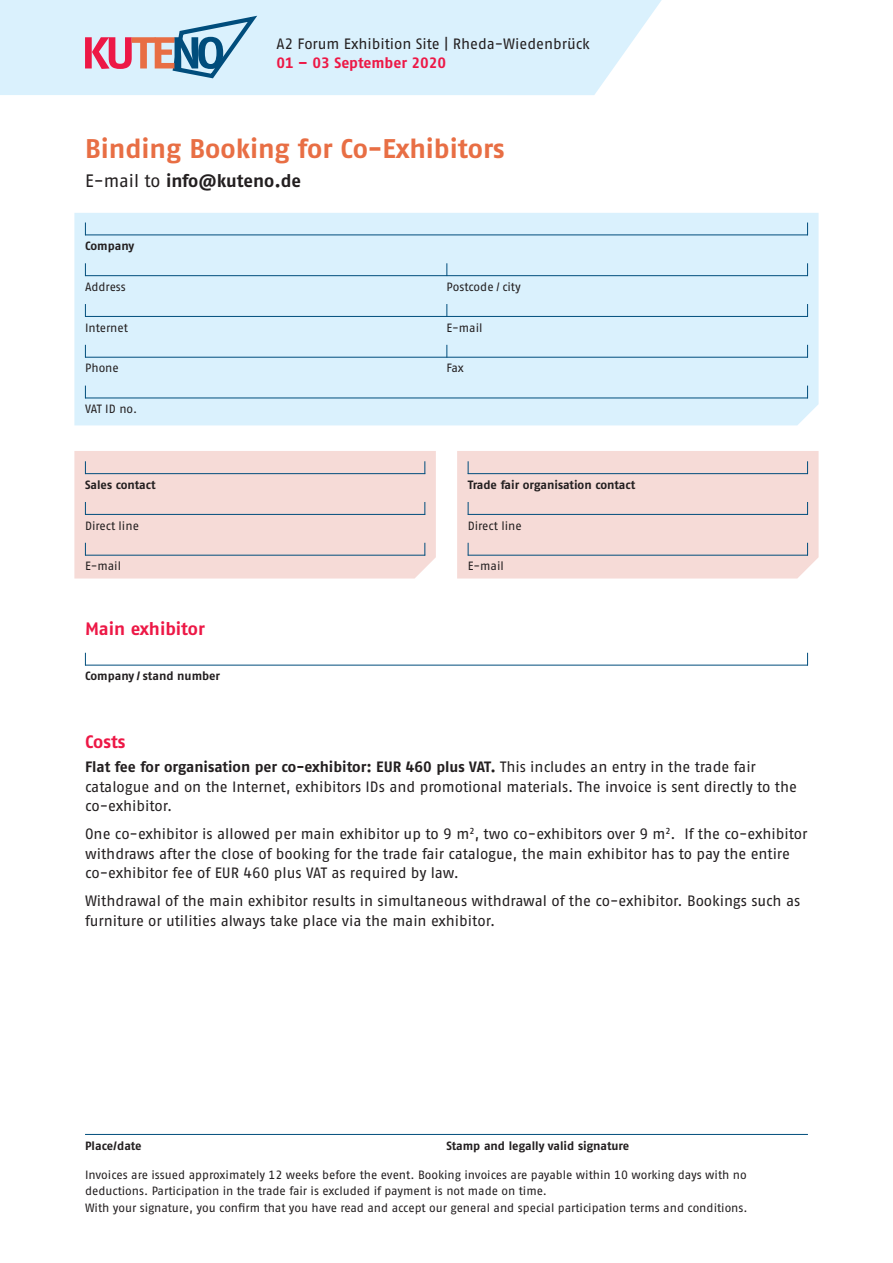
<style>
.page{position:relative;width:893px;height:1263px;background:#fff}
.page>*{position:absolute;margin:0;border:0;box-sizing:border-box;transform-origin:0 0}
.t1{font:700 27px "Fago OT";letter-spacing:-.005em;color:#e86e44}
.t2{font:700 18px "Fago OT";letter-spacing:-.005em;color:#231f20}
.t3{font:700 18px "Fago OT";letter-spacing:-.005em;color:#ed1846}
.t4{font:15px/19.5px "Fago OT";letter-spacing:-.005em;color:#231f20}
.t5{font:700 15px "Fago OT";color:#ed1846}
.t6{font:12px/16.5px "Fago OT";letter-spacing:-.005em;color:#231f20}
.t7{font:700 12px "Fago OT";color:#231f20}
.s1{font-weight:400}
.s2{font-weight:700}
</style>
<div class="page">
<hr style="left:85px;top:1134px;width:723px;height:1px;background:#004d7c">
<div style="left:0;top:0;width:662px;height:95px;background:#daf1fd"></div>
<svg style="left:85px;top:16px;width:172px;height:64px"></svg>
<hr style="left:85px;top:665px;width:723px;height:1px;background:#004d7c">
<svg style="left:85px;top:653px;width:1px;height:12px"></svg>
<svg style="left:807px;top:653px;width:1px;height:12px"></svg>
<div style="left:74px;top:213px;width:745px;height:212px;background:#daf1fd"></div>
<div style="left:74px;top:451px;width:362px;height:127px;background:#f6dbd7"></div>
<div style="left:457px;top:451px;width:362px;height:127px;background:#f6dbd7"></div>
<svg style="left:85px;top:263px;width:1px;height:12px"></svg>
<svg style="left:807px;top:263px;width:1px;height:12px"></svg>
<svg style="left:446px;top:263px;width:1px;height:12px"></svg>
<svg style="left:85px;top:345px;width:1px;height:12px"></svg>
<svg style="left:807px;top:345px;width:1px;height:12px"></svg>
<svg style="left:446px;top:345px;width:1px;height:12px"></svg>
<svg style="left:85px;top:386px;width:1px;height:12px"></svg>
<svg style="left:807px;top:386px;width:1px;height:12px"></svg>
<svg style="left:85px;top:461px;width:1px;height:12px"></svg>
<svg style="left:468px;top:461px;width:1px;height:12px"></svg>
<svg style="left:424px;top:461px;width:1px;height:12px"></svg>
<svg style="left:807px;top:461px;width:1px;height:12px"></svg>
<svg style="left:85px;top:222px;width:1px;height:13px"></svg>
<svg style="left:807px;top:222px;width:1px;height:13px"></svg>
<svg style="left:85px;top:304px;width:1px;height:12px"></svg>
<svg style="left:807px;top:304px;width:1px;height:12px"></svg>
<svg style="left:446px;top:304px;width:1px;height:12px"></svg>
<hr style="left:85px;top:473px;width:340px;height:1px;background:#004d7c">
<hr style="left:85px;top:514px;width:340px;height:1px;background:#004d7c">
<hr style="left:85px;top:555px;width:340px;height:1px;background:#004d7c">
<hr style="left:85px;top:235px;width:723px;height:1px;background:#004d7c">
<hr style="left:85px;top:275px;width:723px;height:1px;background:#004d7c">
<hr style="left:85px;top:316px;width:723px;height:1px;background:#004d7c">
<hr style="left:85px;top:357px;width:723px;height:1px;background:#004d7c">
<hr style="left:85px;top:398px;width:723px;height:1px;background:#004d7c">
<hr style="left:468px;top:473px;width:340px;height:1px;background:#004d7c">
<hr style="left:468px;top:514px;width:340px;height:1px;background:#004d7c">
<hr style="left:468px;top:555px;width:340px;height:1px;background:#004d7c">
<svg style="left:85px;top:502px;width:1px;height:12px"></svg>
<svg style="left:468px;top:502px;width:1px;height:12px"></svg>
<svg style="left:424px;top:502px;width:1px;height:12px"></svg>
<svg style="left:807px;top:502px;width:1px;height:12px"></svg>
<svg style="left:85px;top:543px;width:1px;height:12px"></svg>
<svg style="left:468px;top:543px;width:1px;height:12px"></svg>
<svg style="left:424px;top:543px;width:1px;height:12px"></svg>
<svg style="left:807px;top:543px;width:1px;height:12px"></svg>
<p class="t4" style="left:276px;top:34px;width:315px">A2 Forum Exhibition Site | Rheda-Wiedenbrück</p>
<p class="t5" style="left:276px;top:54px;width:171px">01 – 03 September 2020</p>
<h1 class="t1" style="left:85px;top:132px;width:421px">Binding Booking for Co-Exhibitors</h1>
<p class="t2" style="left:85px;top:170px;width:218px"><span class="s1">E-mail to</span> info@kuteno.de</p>
<p class="t7" style="left:85px;top:239px;width:51px">Company</p>
<p class="t6" style="left:85px;top:278px;width:42px">Address</p>
<p class="t6" style="left:446px;top:278px;width:76px">Postcode / city</p>
<p class="t6" style="left:85px;top:319px;width:44px">Internet</p>
<p class="t6" style="left:446px;top:319px;width:38px">E-mail</p>
<p class="t6" style="left:85px;top:360px;width:35px">Phone</p>
<p class="t6" style="left:446px;top:360px;width:19px">Fax</p>
<p class="t6" style="left:85px;top:401px;width:54px">VAT ID no.</p>
<p class="t7" style="left:85px;top:477px;width:72px">Sales contact</p>
<p class="t6" style="left:85px;top:517px;width:55px">Direct line</p>
<p class="t6" style="left:85px;top:558px;width:38px">E-mail</p>
<p class="t3" style="left:85px;top:618px;width:121px">Main exhibitor</p>
<p class="t7" style="left:85px;top:669px;width:137px">Company / stand number</p>
<p class="t7" style="left:468px;top:477px;width:169px">Trade fair organisation contact</p>
<p class="t6" style="left:468px;top:517px;width:55px">Direct line</p>
<p class="t6" style="left:468px;top:558px;width:38px">E-mail</p>
<p class="t3" style="left:85px;top:731px;width:42px">Costs</p>
<p class="t4" style="left:85px;top:757px;width:713px"><span class="s2">Flat fee for organisation per co-exhibitor: EUR 460 plus VAT.</span> This includes an entry in the trade fair catalogue and on the Internet, exhibitors IDs and promotional materials. The invoice is sent directly to the co-exhibitor.</p>
<p class="t4" style="left:85px;top:824px;width:724px">One co-exhibitor is allowed per main exhibitor up to 9 m<sup>2</sup>, two co-exhibitors over 9 m<sup>2</sup>. If the co-exhibitor withdraws after the close of booking for the trade fair catalogue, the main exhibitor has to pay the entire co-exhibitor fee of EUR 460 plus VAT as required by law.</p>
<p class="t4" style="left:85px;top:891px;width:717px">Withdrawal of the main exhibitor results in simultaneous withdrawal of the co-exhibitor. Bookings such as furniture or utilities always take place via the main exhibitor.</p>
<p class="t7" style="left:85px;top:1138px;width:58px">Place/date</p>
<p class="t7" style="left:446px;top:1138px;width:184px">Stamp and legally valid signature</p>
<p class="t6" style="left:85px;top:1166px;width:664px">Invoices are issued approximately 12 weeks before the event. Booking invoices are payable within 10 working days with no deductions. Participation in the trade fair is excluded if payment is not made on time.<br>With your signature, you confirm that you have read and accept our general and special participation terms and conditions.</p>
</div>
